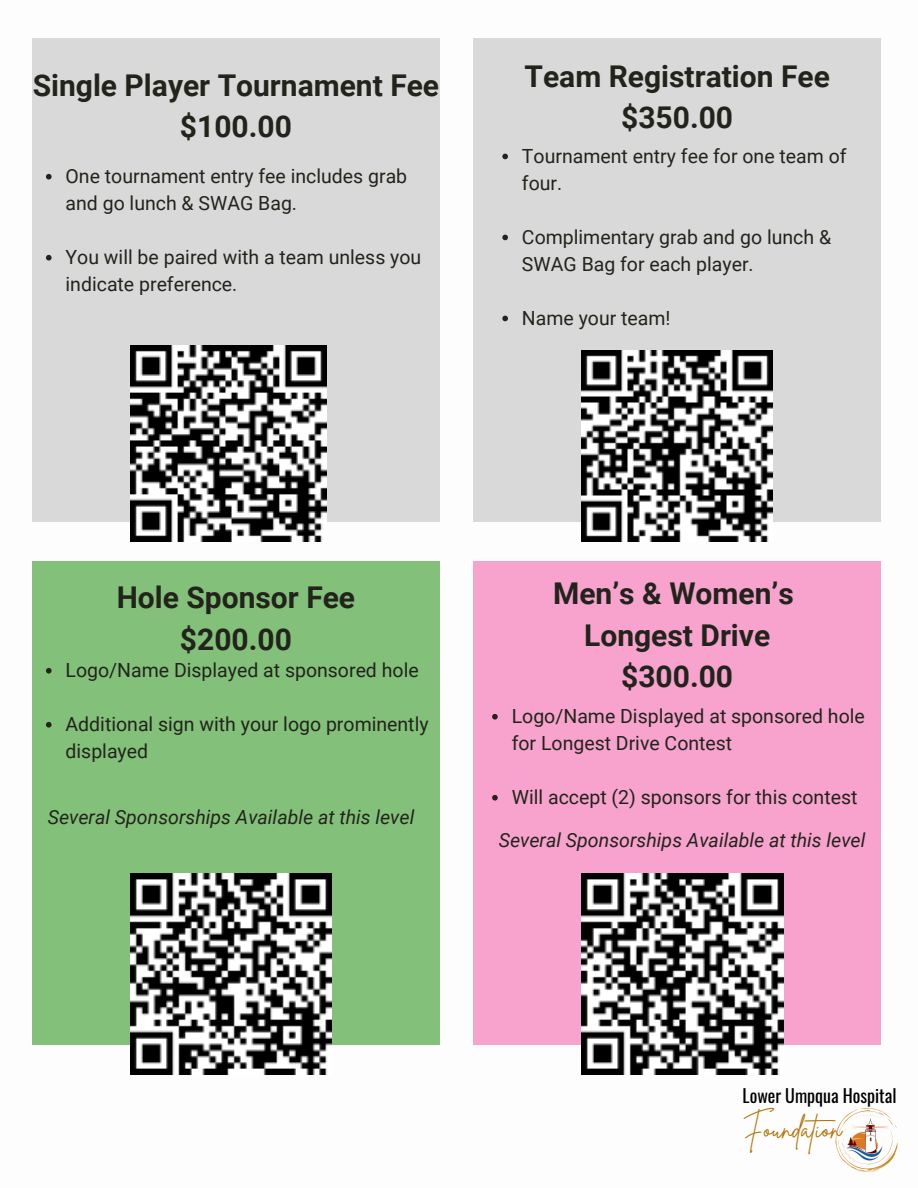
<style>
.page{position:relative;width:918px;height:1188px;background:#fff}
.page>*{position:absolute;margin:0;border:0;box-sizing:border-box;transform-origin:0 0}
.t1{font:700 30px/41.7px "Roboto";color:#22241c;text-align:center}
.t2{font:27.75px "Brittany Signature";color:#b27409}
.t3{font:19.5px/27px "Roboto";color:#22241c}
.t4{font:italic 19.5px "Roboto";color:#22241c}
.t5{font:17.85px "Oswald";color:#000}
</style>
<div class="page">
<svg style="left:835px;top:1108px;width:63px;height:64px"></svg>
<img style="left:846px;top:1116px;width:43px;height:45px">
<div style="left:32px;top:38px;width:407px;height:484px;background:#d9d9d9"></div>
<div style="left:474px;top:38px;width:407px;height:484px;background:#d9d9d9"></div>
<div style="left:32px;top:561px;width:407px;height:484px;background:#83c07a"></div>
<div style="left:474px;top:561px;width:407px;height:484px;background:#f7a3cd"></div>
<img style="left:582px;top:350px;width:191px;height:192px">
<img style="left:131px;top:873px;width:201px;height:202px">
<img style="left:582px;top:873px;width:201px;height:202px">
<img style="left:131px;top:346px;width:195px;height:196px">
<svg style="left:46px;top:174px;width:6px;height:6px"></svg>
<svg style="left:46px;top:255px;width:6px;height:6px"></svg>
<svg style="left:502px;top:154px;width:6px;height:5px"></svg>
<svg style="left:502px;top:235px;width:6px;height:5px"></svg>
<svg style="left:502px;top:316px;width:6px;height:5px"></svg>
<svg style="left:46px;top:668px;width:6px;height:6px"></svg>
<svg style="left:46px;top:722px;width:6px;height:6px"></svg>
<svg style="left:492px;top:714px;width:6px;height:6px"></svg>
<svg style="left:492px;top:795px;width:6px;height:6px"></svg>
<p class="t1" style="left:33px;top:64px;width:408px">Single Player Tournament Fee $100.00</p>
<p class="t1" style="left:525px;top:56px;width:307px">Team Registration Fee $350.00</p>
<p class="t3" style="left:66px;top:163px;width:343px">One tournament entry fee includes grab and go lunch &amp; SWAG Bag.</p>
<h1 class="t3" style="left:66px;top:244px;width:357px">You will be paired with a team unless you indicate preference.</h1>
<p class="t3" style="left:522px;top:142px;width:326px">Tournament entry fee for one team of four.</p>
<p class="t3" style="left:522px;top:223px;width:311px">Complimentary grab and go lunch &amp;<br>SWAG Bag for each player.</p>
<p class="t3" style="left:522px;top:304px;width:150px">Name your team!</p>
<p class="t1" style="left:117px;top:577px;width:240px">Hole Sponsor Fee $200.00</p>
<h1 class="t3" style="left:66px;top:657px;width:355px">Logo/Name Displayed at sponsored hole</h1>
<p class="t3" style="left:66px;top:711px;width:365px">Additional sign with your logo prominently displayed</p>
<p class="t4" style="left:48px;top:806px;width:368px">Several Sponsorships Available at this level</p>
<p class="t1" style="left:553px;top:573px;width:242px">Men’s &amp; Women’s<br>Longest Drive $300.00</p>
<p class="t3" style="left:512px;top:703px;width:355px">Logo/Name Displayed at sponsored hole for Longest Drive Contest</p>
<p class="t3" style="left:512px;top:784px;width:347px">Will accept (2) sponsors for this contest</p>
<h2 class="t4" style="left:499px;top:829px;width:368px">Several Sponsorships Available at this level</h2>
<h1 class="t5" style="left:743px;top:1082px;width:155px">Lower Umpqua Hospital</h1>
<p class="t2" style="left:743px;top:1111px;width:102px">Foundation</p>
</div>
